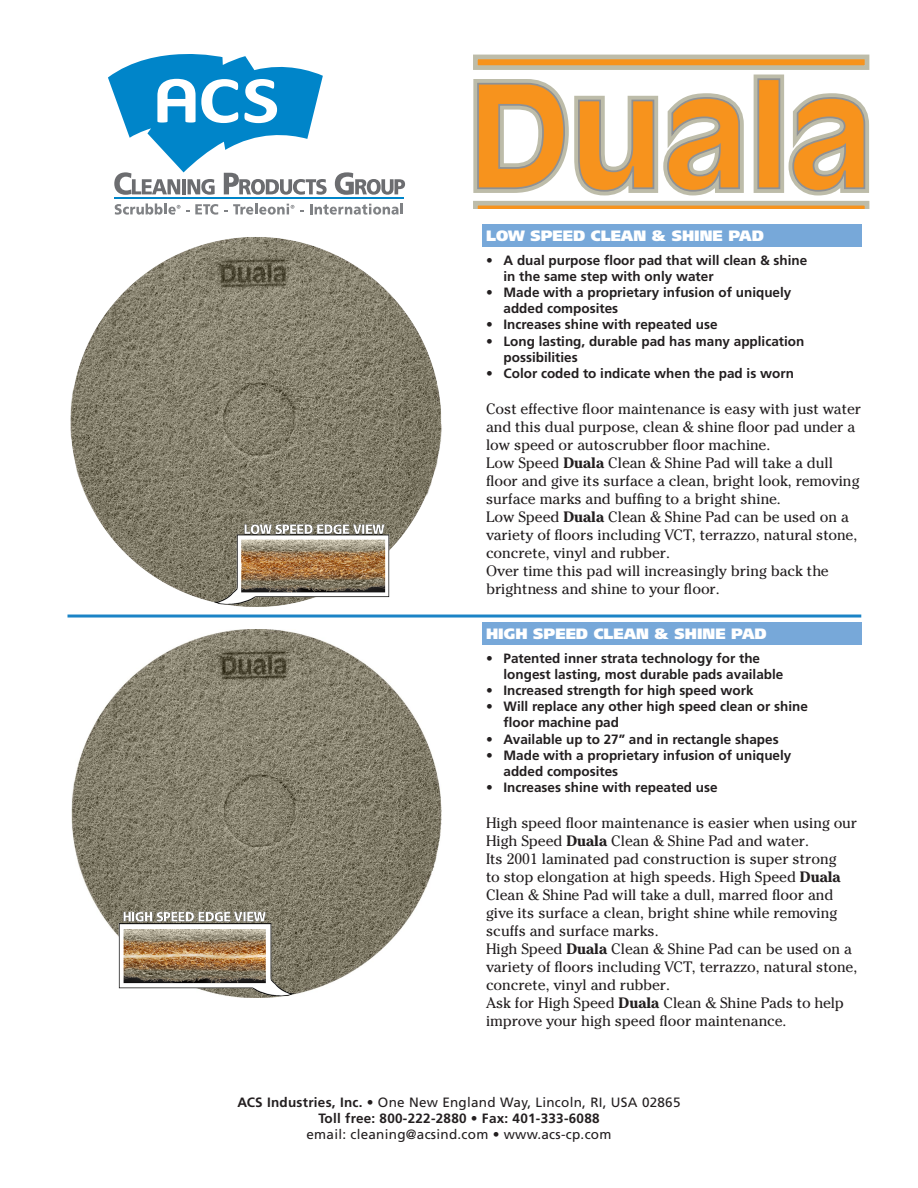
<style>
.page{position:relative;width:918px;height:1188px;background:#fff}
.page>*{position:absolute;margin:0;border:0;box-sizing:border-box;transform-origin:0 0}
.t1{font:15px/18px "Bean Chelt";color:#231f20}
.t2{font:900 15px "Frutiger";color:#fff}
.t3{font:700 13.5px "Frutiger";color:#231f20}
.t4{font:13.5px "Frutiger";letter-spacing:.02em;color:#231f20}
.t5{font:700 13.5px "Frutiger";letter-spacing:.02em;color:#231f20}
.s1{font-weight:700}
</style>
<div class="page">
<div style="left:483px;top:225px;width:379px;height:22px;background:#77a8d9"></div>
<div style="left:483px;top:622px;width:379px;height:23px;background:#77a8d9"></div>
<hr style="left:68px;top:615px;width:793px;height:3px;background:#1b84c6">
<svg style="left:473px;top:74px;width:396px;height:134px"></svg>
<div style="left:475px;top:57px;width:392px;height:11px;background:#f7931d"></div>
<div style="left:473px;top:55px;width:396px;height:15px;border:5px solid #bdbca9"></div>
<img style="left:67px;top:237px;width:382px;height:378px">
<img style="left:71px;top:629px;width:371px;height:365px">
<svg style="left:108px;top:54px;width:219px;height:141px"></svg>
<svg style="left:335px;top:172px;width:70px;height:23px"></svg>
<hr style="left:114px;top:198px;width:290px;height:1px;background:#0085c9">
<svg style="left:115px;top:203px;width:74px;height:12px"></svg>
<svg style="left:195px;top:204px;width:23px;height:11px"></svg>
<svg style="left:224px;top:203px;width:70px;height:12px"></svg>
<svg style="left:310px;top:203px;width:93px;height:12px"></svg>
<img style="left:111px;top:904px;width:184px;height:94px">
<img style="left:205px;top:513px;width:197px;height:102px">
<p class="t2" style="left:486px;top:227px;width:280px">LOW SPEED CLEAN &amp; SHINE PAD</p>
<p class="t3" style="left:486px;top:252px;width:323px">• A dual purpose floor pad that will clean &amp; shine</p>
<p class="t3" style="left:504px;top:268px;width:212px">in the same step with only water</p>
<p class="t3" style="left:486px;top:284px;width:307px">• Made with a proprietary infusion of uniquely</p>
<p class="t3" style="left:504px;top:301px;width:116px">added composites</p>
<p class="t3" style="left:486px;top:317px;width:233px">• Increases shine with repeated use</p>
<p class="t3" style="left:486px;top:333px;width:320px">• Long lasting, durable pad has many application</p>
<p class="t3" style="left:504px;top:349px;width:76px">possibilities</p>
<p class="t3" style="left:486px;top:365px;width:310px">• Color coded to indicate when the pad is worn</p>
<p class="t1" style="left:486px;top:400px;width:377px">Cost effective floor maintenance is easy with just water and this dual purpose, clean &amp; shine floor pad under a low speed or autoscrubber floor machine.</p>
<p class="t1" style="left:486px;top:454px;width:375px">Low Speed <span class="s1">Duala</span> Clean &amp; Shine Pad will take a dull floor and give its surface a clean, bright look, removing</p>
<p class="t1" style="left:486px;top:490px;width:296px">surface marks and buffing to a bright shine.</p>
<p class="t1" style="left:486px;top:508px;width:373px">Low Speed <span class="s1">Duala</span> Clean &amp; Shine Pad can be used on a variety of floors including VCT, terrazzo, natural stone, concrete, vinyl and rubber.</p>
<p class="t1" style="left:486px;top:562px;width:344px">Over time this pad will increasingly bring back the brightness and shine to your floor.</p>
<p class="t2" style="left:486px;top:624px;width:282px">HIGH SPEED CLEAN &amp; SHINE PAD</p>
<p class="t3" style="left:486px;top:650px;width:276px">• Patented inner strata technology for the</p>
<p class="t3" style="left:504px;top:666px;width:281px">longest lasting, most durable pads available</p>
<p class="t3" style="left:486px;top:682px;width:269px">• Increased strength for high speed work</p>
<p class="t3" style="left:486px;top:699px;width:323px">• Will replace any other high speed clean or shine</p>
<p class="t3" style="left:504px;top:715px;width:117px">floor machine pad</p>
<p class="t3" style="left:486px;top:731px;width:294px">• Available up to 27” and in rectangle shapes</p>
<p class="t3" style="left:486px;top:747px;width:307px">• Made with a proprietary infusion of uniquely</p>
<p class="t3" style="left:504px;top:763px;width:116px">added composites</p>
<p class="t3" style="left:486px;top:780px;width:233px">• Increases shine with repeated use</p>
<p class="t1" style="left:486px;top:814px;width:373px">High speed floor maintenance is easier when using our<br>High Speed <span class="s1">Duala</span> Clean &amp; Shine Pad and water.</p>
<p class="t1" style="left:486px;top:850px;width:356px">Its 2001 laminated pad construction is super strong to stop elongation at high speeds. High Speed <span class="s1">Duala </span>Clean &amp; Shine Pad will take a dull, marred floor and give its surface a clean, bright shine while removing scuffs and surface marks.</p>
<p class="t1" style="left:486px;top:940px;width:373px">High Speed <span class="s1">Duala</span> Clean &amp; Shine Pad can be used on a variety of floors including VCT, terrazzo, natural stone, concrete, vinyl and rubber.</p>
<p class="t1" style="left:486px;top:994px;width:359px">Ask for High Speed <span class="s1">Duala</span> Clean &amp; Shine Pads to help improve your high speed floor maintenance.</p>
<p class="t4" style="left:237px;top:1094px;width:445px"><span class="s1">ACS Industries, Inc.</span> • One New England Way, Lincoln, RI, USA 02865</p>
<p class="t5" style="left:318px;top:1110px;width:283px">Toll free: 800-222-2880 • Fax: 401-333-6088</p>
<p class="t4" style="left:307px;top:1126px;width:306px">email: cleaning@acsind.com • www.acs-cp.com</p>
</div>
